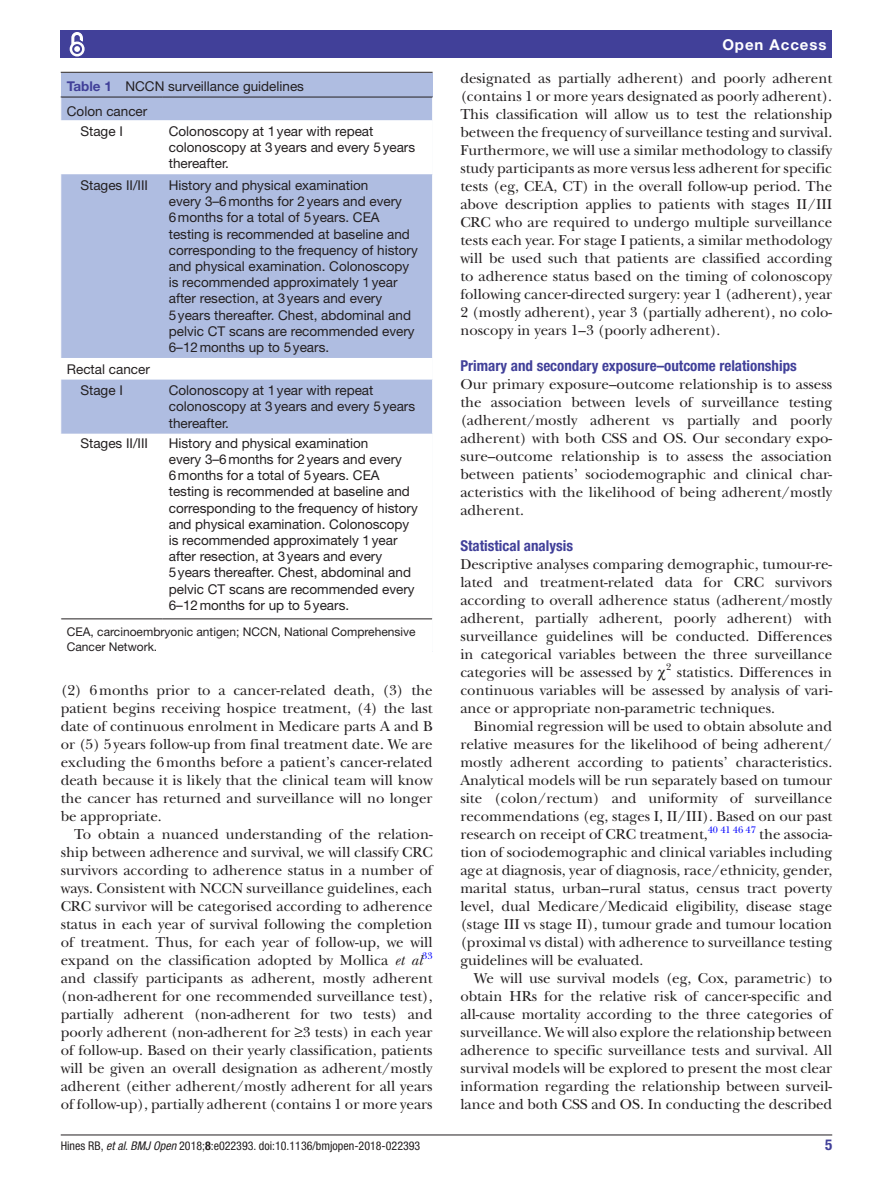
<style>
.page{position:relative;width:893px;height:1191px;background:#fff}
.page>*{position:absolute;margin:0;border:0;box-sizing:border-box;transform-origin:0 0}
.t1{font:15px/18px "New Baskerville";color:#231f20;text-align:justify}
.t2{font:700 condensed 15px "Helvetica Neue LT Std";color:#414099}
.t3{font:700 15px "Helvetica Neue LT Std";letter-spacing:.065em;color:#fff}
.t4{font:13.5px/16.2px "Helvetica Neue LT Std";color:#231f20}
.t5{font:12px/15px "Helvetica Neue LT Std";color:#231f20}
.t6{font:condensed 12px "Helvetica Neue LT Std";color:#231f20}
.t7{font:9.9px "New Baskerville";color:#231f20}
.s1{font-weight:700;color:#414099}
.s2{font-style:italic}
.s3{font-weight:700}
</style>
<div class="page">
<hr style="left:61px;top:1134px;width:771px;height:1px;background:#231f20">
<div style="left:61px;top:31px;width:771px;height:27px;background:#414099"></div>
<svg style="left:69px;top:32px;width:16px;height:25px"></svg>
<div style="left:61px;top:73px;width:372px;height:578px;background:#afbde1"></div>
<hr style="left:61px;top:72px;width:372px;height:1px;background:#231f20">
<svg style="left:61px;top:120px;width:371px;height:530px;fill:#fff"></svg>
<hr style="left:61px;top:97px;width:102px;height:1px;background:#231f20">
<hr style="left:163px;top:97px;width:270px;height:1px;background:#231f20">
<hr style="left:61px;top:618px;width:102px;height:1px;background:#231f20">
<hr style="left:163px;top:618px;width:269px;height:1px;background:#231f20">
<svg style="left:432px;top:97px;width:1px;height:23px"></svg>
<hr style="left:432px;top:120px;width:1px;height:54px;background:#fff">
<hr style="left:432px;top:174px;width:1px;height:184px;background:#fff">
<svg style="left:432px;top:358px;width:1px;height:21px"></svg>
<hr style="left:432px;top:379px;width:1px;height:55px;background:#fff">
<hr style="left:432px;top:434px;width:1px;height:185px;background:#fff">
<hr style="left:432px;top:619px;width:1px;height:32px;background:#fff">
<hr style="left:61px;top:650px;width:372px;height:2px;background:#fff">
<p class="t4" style="left:67px;top:73px;width:239px;line-height:25px"><span class="s1">Table 1</span> NCCN surveillance guidelines<br>Colon cancer</p>
<p class="t4" style="left:80px;top:123px;width:44px">Stage I</p>
<p class="t4" style="left:169px;top:123px;width:248px">Colonoscopy at 1year with repeat colonoscopy at 3years and every 5years thereafter.</p>
<p class="t4" style="left:80px;top:177px;width:69px">Stages II/III</p>
<p class="t4" style="left:169px;top:177px;width:251px">History and physical examination<br>every 3–6months for 2years and every 6months for a total of 5years. CEA testing is recommended at baseline and corresponding to the frequency of history and physical examination. Colonoscopy is recommended approximately 1year after resection, at 3years and every 5years thereafter. Chest, abdominal and pelvic CT scans are recommended every 6–12months up to 5years.</p>
<p class="t4" style="left:80px;top:358px;width:71px;line-height:21.6px;text-indent:-14px">Rectal cancer<br>Stage I</p>
<p class="t4" style="left:169px;top:382px;width:248px">Colonoscopy at 1year with repeat colonoscopy at 3years and every 5years thereafter.</p>
<p class="t4" style="left:80px;top:435px;width:69px">Stages II/III</p>
<p class="t4" style="left:169px;top:435px;width:251px">History and physical examination<br>every 3–6months for 2years and every 6months for a total of 5years. CEA testing is recommended at baseline and corresponding to the frequency of history and physical examination. Colonoscopy is recommended approximately 1year after resection, at 3years and every 5years thereafter. Chest, abdominal and pelvic CT scans are recommended every 6–12months for up to 5years.</p>
<p class="t5" style="left:67px;top:624px;width:350px">CEA, carcinoembryonic antigen; NCCN, National Comprehensive<br>Cancer Network.</p>
<p class="t1" style="left:61px;top:681px;width:373px">(2) 6months prior to a cancer-related death, (3) the patient begins receiving hospice treatment, (4) the last date of continuous enrolment in Medicare parts A and B or (5) 5years follow-up from final treatment date. We are excluding the 6months before a patient’s cancer-related death because it is likely that the clinical team will know the cancer has returned and surveillance will no longer be appropriate.</p>
<p class="t1" style="left:61px;top:825px;width:373px;text-indent:14px">To obtain a nuanced understanding of the relation&shy;ship between adherence and survival, we will classify CRC survivors according to adherence status in a number of ways. Consistent with NCCN surveillance guidelines, each CRC survivor will be categorised according to adherence status in each year of survival following the completion of treatment. Thus, for each year of follow-up, we will expand on the classification adopted by Mollica <span class="s2">et al</span><sup>33 </sup>and classify participants as adherent, mostly adherent (non-adherent for one recommended surveillance test), partially adherent (non-adherent for two tests) and poorly adherent (non-adherent for ≥3 tests) in each year of follow-up. Based on their yearly classification, patients will be given an overall designation as adherent/mostly adherent (either adherent/mostly adherent for all years of follow-up), partially adherent (contains 1 or more years</p>
<p class="t3" style="left:722px;top:35px;width:106px">Open Access</p>
<p class="t1" style="left:460px;top:69px;width:373px">designated as partially adherent) and poorly adherent (contains 1 or more years designated as poorly adherent).<br>This classification will allow us to test the relationship between the frequency of surveillance testing and survival.<br>Furthermore, we will use a similar methodology to classify study participants as more versus less adherent for specific tests (eg, CEA, CT) in the overall follow-up period. The above description applies to patients with stages II/III CRC who are required to undergo multiple surveillance tests each year. For stage I patients, a similar methodology will be used such that patients are classified according to adherence status based on the timing of colonoscopy following cancer-directed surgery: year 1 (adherent), year 2 (mostly adherent), year 3 (partially adherent), no colo&shy;noscopy in years 1–3 (poorly adherent).</p>
<p class="t2" style="left:460px;top:357px;width:338px">Primary and secondary exposure–outcome relationships</p>
<p class="t1" style="left:460px;top:375px;width:373px">Our primary exposure–outcome relationship is to assess the association between levels of surveillance testing (adherent/mostly adherent vs partially and poorly adherent) with both CSS and OS. Our secondary expo&shy;sure–outcome relationship is to assess the association between patients’ sociodemographic and clinical char&shy;acteristics with the likelihood of being adherent/mostly adherent.</p>
<p class="t2" style="left:460px;top:537px;width:114px">Statistical analysis</p>
<p class="t1" style="left:460px;top:555px;width:373px">Descriptive analyses comparing demographic, tumour-re&shy;lated and treatment-related data for CRC survivors according to overall adherence status (adherent/mostly adherent, partially adherent, poorly adherent) with surveillance guidelines will be conducted. Differences in categorical variables between the three surveillance categories will be assessed by</p>
<p class="t7" style="left:666px;top:661px;width:7px">2</p>
<p class="t1" style="left:460px;top:663px;width:373px;text-indent:216px">statistics. Differences in continuous variables will be assessed by analysis of vari&shy;ance or appropriate non-parametric techniques.</p>
<p class="t1" style="left:460px;top:717px;width:373px;text-indent:14px">Binomial regression will be used to obtain absolute and relative measures for the likelihood of being adherent/ mostly adherent according to patients’ characteristics.<br>Analytical models will be run separately based on tumour site (colon/rectum) and uniformity of surveillance recommendations (eg, stages I, II/III). Based on our past research on receipt of CRC treatment,<sup>40</sup> <sup>41</sup> <sup>46</sup> <sup>47</sup> the associa&shy;tion of sociodemographic and clinical variables including age at diagnosis, year of diagnosis, race/ethnicity, gender, marital status, urban–rural status, census tract poverty level, dual Medicare/Medicaid eligibility, disease stage (stage III vs stage II), tumour grade and tumour location (proximal vs distal) with adherence to surveillance testing guidelines will be evaluated.</p>
<p class="t1" style="left:460px;top:969px;width:373px;text-indent:14px">We will use survival models (eg, Cox, parametric) to obtain HRs for the relative risk of cancer-specific and all-cause mortality according to the three categories of surveillance. We will also explore the relationship between adherence to specific surveillance tests and survival. All survival models will be explored to present the most clear information regarding the relationship between surveil&shy;lance and both CSS and OS. In conducting the described</p>
<p class="t6" style="left:61px;top:1138px;width:361px">Hines RB, <span class="s2">et al</span>. <span class="s2">BMJ Open</span> 2018;<span class="s3">8</span>:e022393. doi:10.1136/bmjopen-2018-022393</p>
<p class="t2" style="left:825px;top:1135px;width:9px">5</p>
</div>
